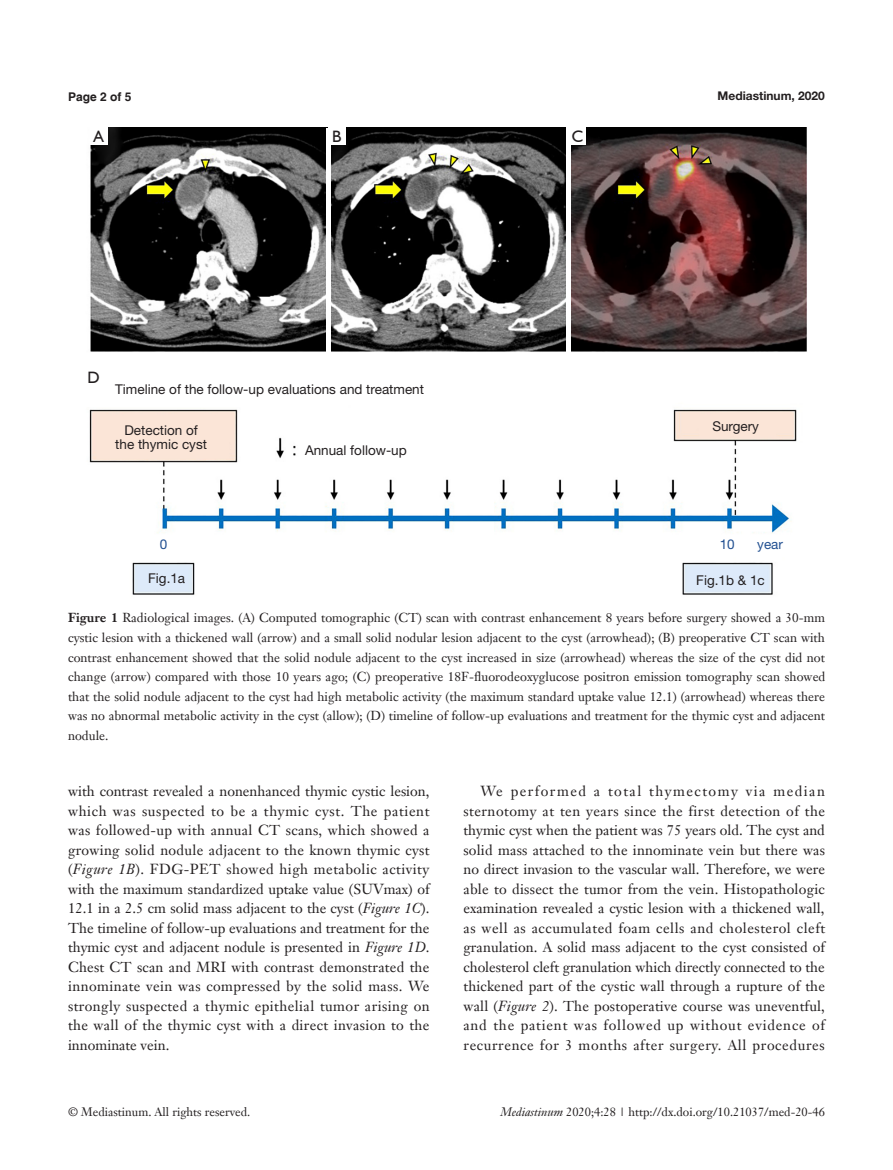
<style>
.page{position:relative;width:893px;height:1170px;background:#fff}
.page>*{position:absolute;margin:0;border:0;box-sizing:border-box;transform-origin:0 0}
.t1{font:16.5px "Humanist 521 BT";color:#231f20}
.t2{font:14.25px/19.5px "Janson Text LT";letter-spacing:.035em;color:#231f20;text-align:justify}
.二级标题下沉{font:13.5px "Helvetica Neue LT Pro";color:#231f20}
.二级标题下沉-2{font:13.5px "Helvetica Neue LT Pro";color:#225091}
.t3{font:12.75px/19.5px "Janson Text LT";color:#231f20;text-align:justify}
.t4{font:12px "Janson Text LT";color:#231f20}
.t5{font:700 12px "Helvetica Neue LT Pro";color:#231f20}
.t6{font:700 12px "Helvetica";color:#231f20}
.s1{font-weight:700}
.s2{font-style:italic}
</style>
<div class="page">
<img style="left:89px;top:128px;width:718px;height:467px">
<div style="left:90px;top:128px;width:17px;height:17px;background:#fff"></div>
<div style="left:85px;top:369px;width:17px;height:17px;background:#fff"></div>
<div style="left:328px;top:128px;width:17px;height:17px;background:#fff"></div>
<div style="left:569px;top:128px;width:17px;height:17px;background:#fff"></div>
<hr style="left:566px;top:127px;width:4px;height:226px;background:#fff">
<hr style="left:326px;top:128px;width:4px;height:225px;background:#fff">
<p class="t6" style="left:68px;top:89px;width:65px">Page 2 of 5</p>
<p class="t5" style="left:718px;top:88px;width:109px">Mediastinum, 2020</p>
<p class="t1" style="left:94px;top:126px;width:12px">A</p>
<p class="t1" style="left:332px;top:126px;width:11px">B</p>
<p class="t1" style="left:572px;top:126px;width:13px">C</p>
<p class="t1" style="left:87px;top:367px;width:14px">D</p>
<p class="二级标题下沉" style="left:115px;top:380px;width:310px">Timeline of the follow-up evaluations and treatment</p>
<p class="二级标题下沉" style="left:124px;top:422px;width:75px">Detection of</p>
<p class="二级标题下沉" style="left:115px;top:435px;width:93px">the thymic cyst</p>
<p class="二级标题下沉" style="left:305px;top:441px;width:103px">Annual follow-up</p>
<p class="二级标题下沉" style="left:712px;top:418px;width:48px">Surgery</p>
<p class="二级标题下沉-2" style="left:160px;top:535px;width:9px">0</p>
<p class="二级标题下沉-2" style="left:720px;top:535px;width:17px">10</p>
<p class="二级标题下沉-2" style="left:757px;top:535px;width:27px">year</p>
<p class="二级标题下沉" style="left:148px;top:570px;width:39px">Fig.1a</p>
<p class="二级标题下沉" style="left:696px;top:571px;width:70px">Fig.1b &amp; 1c</p>
<p class="t3" style="left:68px;top:608px;width:759px"><span class="s1">Figure 1</span> Radiological images. (A) Computed tomographic (CT) scan with contrast enhancement 8 years before surgery showed a 30-mm cystic lesion with a thickened wall (arrow) and a small solid nodular lesion adjacent to the cyst (arrowhead); (B) preoperative CT scan with contrast enhancement showed that the solid nodule adjacent to the cyst increased in size (arrowhead) whereas the size of the cyst did not change (arrow) compared with those 10 years ago; (C) preoperative 18F-fluorodeoxyglucose positron emission tomography scan showed that the solid nodule adjacent to the cyst had high metabolic activity (the maximum standard uptake value 12.1) (arrowhead) whereas there was no abnormal metabolic activity in the cyst (allow); (D) timeline of follow-up evaluations and treatment for the thymic cyst and adjacent nodule.</p>
<p class="t2" style="left:68px;top:781px;width:363px">with contrast revealed a nonenhanced thymic cystic lesion, which was suspected to be a thymic cyst. The patient was followed-up with annual CT scans, which showed a growing solid nodule adjacent to the known thymic cyst (<span class="s2">Figure 1B</span>). FDG-PET showed high metabolic activity with the maximum standardized uptake value (SUVmax) of 12.1 in a 2.5 cm solid mass adjacent to the cyst (<span class="s2">Figure 1C</span>).<br>The timeline of follow-up evaluations and treatment for the thymic cyst and adjacent nodule is presented in <span class="s2">Figure 1D</span>.<br>Chest CT scan and MRI with contrast demonstrated the innominate vein was compressed by the solid mass. We strongly suspected a thymic epithelial tumor arising on the wall of the thymic cyst with a direct invasion to the innominate vein.</p>
<p class="t2" style="left:463px;top:781px;width:363px;text-indent:17px">We performed a total thymectomy via median sternotomy at ten years since the first detection of the thymic cyst when the patient was 75 years old. The cyst and solid mass attached to the innominate vein but there was no direct invasion to the vascular wall. Therefore, we were able to dissect the tumor from the vein. Histopathologic examination revealed a cystic lesion with a thickened wall, as well as accumulated foam cells and cholesterol cleft granulation. A solid mass adjacent to the cyst consisted of cholesterol cleft granulation which directly connected to the thickened part of the cystic wall through a rupture of the wall (<span class="s2">Figure 2</span>). The postoperative course was uneventful, and the patient was followed up without evidence of recurrence for 3 months after surgery. All procedures</p>
<p class="t4" style="left:68px;top:1104px;width:184px">© Mediastinum. All rights reserved.</p>
<p class="t4" style="left:500px;top:1104px;width:326px"><span class="s2">Mediastinum</span> 2020;4:28 | http://dx.doi.org/10.21037/med-20-46</p>
</div>
